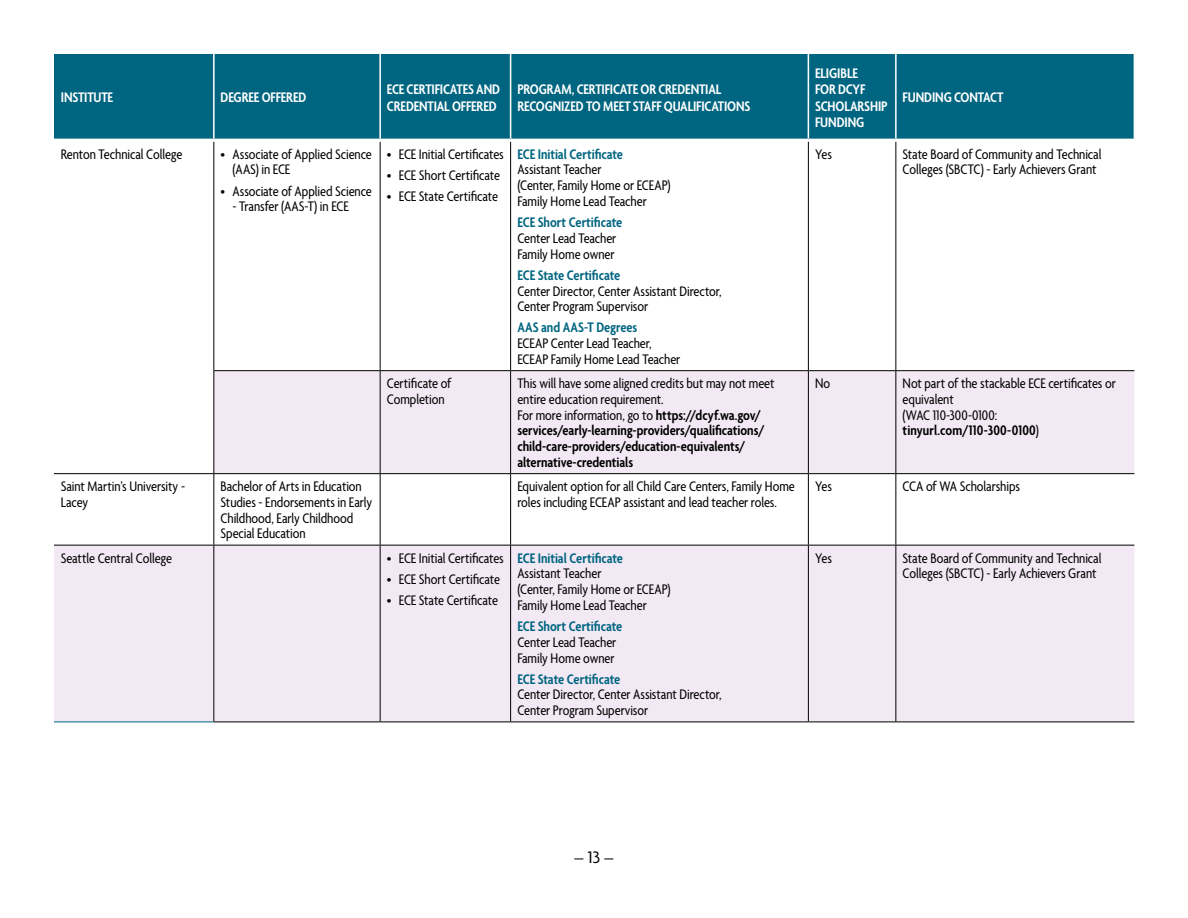
<style>
.page{position:relative;width:1188px;height:918px;background:#fff}
.page>*{position:absolute;margin:0;border:0;box-sizing:border-box;transform-origin:0 0}
.t1{font:18px "Agenda";color:#000}
.t2{font:condensed 15px/15.8px "Agenda";letter-spacing:-.005em;color:#000}
.t3{font:600 condensed 15px/15.8px "Agenda";letter-spacing:-.005em;color:#000}
.t4{font:600 condensed 15px/16.5px "Agenda";letter-spacing:-.01em;color:#fff}
.t5{font:600 condensed 15px "Agenda";letter-spacing:-.005em;color:#006580}
.s1{font-weight:400}
.s2{font-weight:600}
</style>
<div class="page">
<div style="left:54px;top:54px;width:1080px;height:85px;background:#006580"></div>
<svg style="left:54px;top:371px;width:1080px;height:351px;fill:#f3e9f4"></svg>
<hr style="left:213px;top:142px;width:1px;height:228px;background:#000">
<hr style="left:380px;top:142px;width:1px;height:228px;background:#000">
<hr style="left:510px;top:142px;width:1px;height:228px;background:#000">
<hr style="left:808px;top:142px;width:1px;height:228px;background:#000">
<hr style="left:895px;top:142px;width:1px;height:228px;background:#000">
<hr style="left:213px;top:371px;width:1px;height:102px;background:#000">
<hr style="left:380px;top:371px;width:1px;height:102px;background:#000">
<hr style="left:510px;top:371px;width:1px;height:102px;background:#000">
<hr style="left:808px;top:371px;width:1px;height:102px;background:#000">
<hr style="left:895px;top:371px;width:1px;height:102px;background:#000">
<hr style="left:213px;top:474px;width:1px;height:71px;background:#000">
<hr style="left:380px;top:474px;width:1px;height:71px;background:#000">
<hr style="left:510px;top:474px;width:1px;height:71px;background:#000">
<hr style="left:808px;top:474px;width:1px;height:71px;background:#000">
<hr style="left:895px;top:474px;width:1px;height:71px;background:#000">
<hr style="left:213px;top:546px;width:1px;height:176px;background:#000">
<hr style="left:380px;top:546px;width:1px;height:176px;background:#000">
<hr style="left:510px;top:546px;width:1px;height:176px;background:#000">
<hr style="left:808px;top:546px;width:1px;height:176px;background:#000">
<hr style="left:895px;top:546px;width:1px;height:176px;background:#000">
<hr style="left:213px;top:54px;width:2px;height:85px;background:#fff">
<hr style="left:379px;top:54px;width:2px;height:85px;background:#fff">
<hr style="left:510px;top:54px;width:1px;height:85px;background:#fff">
<hr style="left:808px;top:54px;width:1px;height:85px;background:#fff">
<hr style="left:895px;top:54px;width:2px;height:85px;background:#fff">
<hr style="left:213px;top:370px;width:167px;height:1px;background:#000">
<hr style="left:380px;top:370px;width:131px;height:1px;background:#000">
<hr style="left:511px;top:370px;width:297px;height:1px;background:#000">
<hr style="left:808px;top:370px;width:88px;height:1px;background:#000">
<hr style="left:896px;top:370px;width:238px;height:1px;background:#000">
<hr style="left:54px;top:473px;width:160px;height:1px;background:#000">
<hr style="left:214px;top:473px;width:166px;height:1px;background:#000">
<hr style="left:380px;top:473px;width:131px;height:1px;background:#000">
<hr style="left:511px;top:473px;width:297px;height:1px;background:#000">
<hr style="left:808px;top:473px;width:88px;height:1px;background:#000">
<hr style="left:896px;top:473px;width:238px;height:1px;background:#000">
<hr style="left:54px;top:545px;width:160px;height:1px;background:#000">
<hr style="left:214px;top:545px;width:166px;height:1px;background:#000">
<hr style="left:380px;top:545px;width:131px;height:1px;background:#000">
<hr style="left:511px;top:545px;width:297px;height:1px;background:#000">
<hr style="left:808px;top:545px;width:88px;height:1px;background:#000">
<hr style="left:896px;top:545px;width:238px;height:1px;background:#000">
<hr style="left:54px;top:722px;width:159px;height:1px;background:#006580">
<hr style="left:213px;top:722px;width:167px;height:1px;background:#000">
<hr style="left:380px;top:722px;width:131px;height:1px;background:#000">
<hr style="left:511px;top:722px;width:297px;height:1px;background:#000">
<hr style="left:808px;top:722px;width:88px;height:1px;background:#000">
<hr style="left:896px;top:722px;width:238px;height:1px;background:#000">
<p class="t4" style="left:61px;top:90px;width:54px">INSTITUTE</p>
<p class="t4" style="left:221px;top:90px;width:87px">DEGREE OFFERED</p>
<p class="t4" style="left:387px;top:82px;width:115px">ECE CERTIFICATES AND<br>CREDENTIAL OFFERED</p>
<p class="t4" style="left:517px;top:82px;width:235px">PROGRAM, CERTIFICATE OR CREDENTIAL<br>RECOGNIZED TO MEET STAFF QUALIFICATIONS</p>
<p class="t2" style="left:61px;top:147px;width:123px">Renton Technical College</p>
<p class="t2" style="left:233px;top:147px;width:141px;text-indent:-12px">• Associate of Applied Science (AAS) in ECE</p>
<p class="t2" style="left:221px;top:184px;width:153px">• Associate of Applied Science</p>
<p class="t2" style="left:233px;top:200px;width:118px">- Transfer (AAS-T) in ECE</p>
<p class="t2" style="left:387px;top:147px;width:118px">• ECE Initial Certificates</p>
<p class="t2" style="left:387px;top:168px;width:115px">• ECE Short Certificate</p>
<p class="t2" style="left:387px;top:189px;width:113px">• ECE State Certificate</p>
<p class="t5" style="left:517px;top:146px;width:107px">ECE Initial Certificate</p>
<p class="t2" style="left:517px;top:163px;width:155px">Assistant Teacher<br>(Center, Family Home or ECEAP)<br>Family Home Lead Teacher</p>
<p class="t5" style="left:517px;top:214px;width:106px">ECE Short Certificate</p>
<p class="t2" style="left:517px;top:231px;width:100px">Center Lead Teacher<br>Family Home owner</p>
<p class="t5" style="left:517px;top:267px;width:105px">ECE State Certificate</p>
<p class="t2" style="left:517px;top:284px;width:206px">Center Director, Center Assistant Director,<br>Center Program Supervisor</p>
<p class="t5" style="left:517px;top:320px;width:121px">AAS and AAS-T Degrees</p>
<p class="t2" style="left:517px;top:336px;width:164px">ECEAP Center Lead Teacher,<br>ECEAP Family Home Lead Teacher</p>
<p class="t4" style="left:815px;top:66px;width:74px">ELIGIBLE<br>FOR DCYF<br>SCHOLARSHIP<br>FUNDING</p>
<p class="t4" style="left:903px;top:90px;width:103px">FUNDING CONTACT</p>
<p class="t2" style="left:815px;top:147px;width:18px">Yes</p>
<p class="t2" style="left:903px;top:147px;width:200px">State Board of Community and Technical<br>Colleges (SBCTC) - Early Achievers Grant</p>
<p class="t2" style="left:387px;top:376px;width:66px">Certificate of<br>Completion</p>
<p class="t3" style="left:517px;top:376px;width:259px"><span class="s1">This will have some aligned credits but may not meet entire education requirement.<br>For more information, go to</span> https://dcyf.wa.gov/ services/early-learning-providers/qualifications/ child-care-providers/education-equivalents/ alternative-credentials</p>
<p class="t2" style="left:815px;top:376px;width:17px">No</p>
<p class="t2" style="left:903px;top:376px;width:215px">Not part of the stackable ECE certificates or equivalent<br>(WAC 110-300-0100: <span class="s2">tinyurl.com/110-300-0100</span>)</p>
<p class="t2" style="left:61px;top:479px;width:126px">Saint Martin’s University -<br>Lacey</p>
<p class="t2" style="left:221px;top:479px;width:153px">Bachelor of Arts in Education<br>Studies - Endorsements in Early<br>Childhood, Early Childhood<br>Special Education</p>
<p class="t2" style="left:517px;top:479px;width:279px">Equivalent option for all Child Care Centers, Family Home roles including ECEAP assistant and lead teacher roles.</p>
<p class="t2" style="left:815px;top:479px;width:18px">Yes</p>
<p class="t2" style="left:903px;top:479px;width:119px">CCA of WA Scholarships</p>
<p class="t2" style="left:61px;top:551px;width:113px">Seattle Central College</p>
<p class="t2" style="left:387px;top:551px;width:118px">• ECE Initial Certificates</p>
<p class="t2" style="left:387px;top:572px;width:115px">• ECE Short Certificate</p>
<p class="t2" style="left:387px;top:593px;width:113px">• ECE State Certificate</p>
<p class="t5" style="left:517px;top:550px;width:107px">ECE Initial Certificate</p>
<p class="t2" style="left:517px;top:567px;width:155px">Assistant Teacher<br>(Center, Family Home or ECEAP)<br>Family Home Lead Teacher</p>
<p class="t5" style="left:517px;top:618px;width:106px">ECE Short Certificate</p>
<p class="t2" style="left:517px;top:635px;width:100px">Center Lead Teacher<br>Family Home owner</p>
<p class="t5" style="left:517px;top:671px;width:105px">ECE State Certificate</p>
<p class="t2" style="left:517px;top:688px;width:206px">Center Director, Center Assistant Director,<br>Center Program Supervisor</p>
<p class="t2" style="left:815px;top:551px;width:18px">Yes</p>
<p class="t2" style="left:903px;top:551px;width:200px">State Board of Community and Technical<br>Colleges (SBCTC) - Early Achievers Grant</p>
<p class="t1" style="left:575px;top:847px;width:40px">– 13 –</p>
</div>
